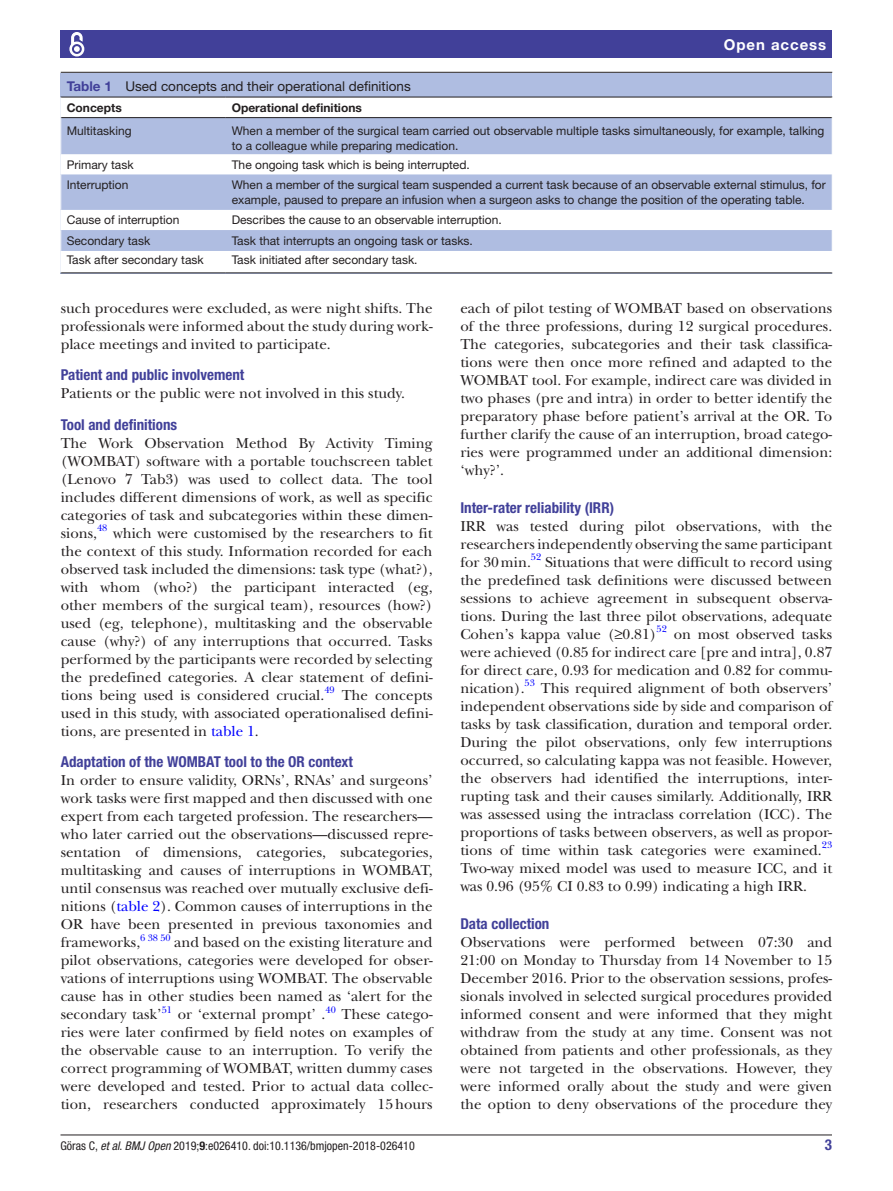
<style>
.page{position:relative;width:893px;height:1191px;background:#fff}
.page>*{position:absolute;margin:0;border:0;box-sizing:border-box;transform-origin:0 0}
.t1{font:15px/18px "New Baskerville";color:#231f20;text-align:justify}
.t2{font:700 condensed 15px "Helvetica Neue LT Std";color:#414099}
.t3{font:700 15px "Helvetica Neue LT Std";letter-spacing:.065em;color:#fff}
.t4{font:13.5px "Helvetica Neue LT Std";color:#231f20}
.t5{font:12px/14.4px "Helvetica Neue LT Std";color:#231f20}
.t6{font:condensed 12px "Helvetica Neue LT Std";color:#231f20}
.t7{font:700 12px "Helvetica Neue LT Std";color:#231f20}
.t8{font:9.9px "New Baskerville";color:#00f}
.s1{font-weight:700;color:#414099}
.s2{color:#00f}
.s3{font-style:italic}
.s4{font-weight:700}
</style>
<div class="page">
<hr style="left:61px;top:1134px;width:771px;height:1px;background:#231f20">
<div style="left:61px;top:31px;width:771px;height:27px;background:#414099"></div>
<svg style="left:69px;top:32px;width:16px;height:25px"></svg>
<div style="left:61px;top:73px;width:771px;height:200px;background:#afbde1"></div>
<hr style="left:61px;top:72px;width:771px;height:1px;background:#231f20">
<div style="left:61px;top:98px;width:771px;height:174px;background:#fff"></div>
<svg style="left:61px;top:118px;width:771px;height:133px"></svg>
<hr style="left:61px;top:97px;width:165px;height:1px;background:#231f20">
<hr style="left:61px;top:117px;width:165px;height:1px;background:#231f20">
<hr style="left:226px;top:97px;width:606px;height:1px;background:#231f20">
<hr style="left:226px;top:117px;width:606px;height:1px;background:#231f20">
<hr style="left:61px;top:272px;width:165px;height:1px;background:#231f20">
<hr style="left:226px;top:272px;width:606px;height:1px;background:#231f20">
<svg style="left:60px;top:97px;width:1px;height:21px"></svg>
<svg style="left:60px;top:154px;width:1px;height:21px"></svg>
<svg style="left:60px;top:210px;width:1px;height:62px"></svg>
<p class="t3" style="left:724px;top:35px;width:104px">Open access</p>
<p class="t4" style="left:67px;top:78px;width:346px"><span class="s1">Table 1</span> Used concepts and their operational definitions</p>
<p class="t7" style="left:67px;top:100px;width:57px">Concepts</p>
<p class="t7" style="left:232px;top:100px;width:132px">Operational definitions</p>
<p class="t5" style="left:67px;top:124px;width:66px">Multitasking</p>
<p class="t5" style="left:232px;top:124px;width:594px">When a member of the surgical team carried out observable multiple tasks simultaneously, for example, talking to a colleague while preparing medication.</p>
<p class="t5" style="left:67px;top:157px;width:68px">Primary task</p>
<p class="t5" style="left:232px;top:157px;width:240px">The ongoing task which is being interrupted.</p>
<p class="t5" style="left:67px;top:178px;width:63px">Interruption</p>
<p class="t5" style="left:232px;top:178px;width:596px">When a member of the surgical team suspended a current task because of an observable external stimulus, for example, paused to prepare an infusion when a surgeon asks to change the position of the operating table.</p>
<p class="t5" style="left:67px;top:213px;width:114px">Cause of interruption</p>
<p class="t5" style="left:232px;top:213px;width:272px">Describes the cause to an observable interruption.</p>
<p class="t5" style="left:67px;top:233px;width:85px">Secondary task</p>
<p class="t5" style="left:232px;top:233px;width:243px">Task that interrupts an ongoing task or tasks.</p>
<p class="t5" style="left:67px;top:252px;width:138px">Task after secondary task</p>
<p class="t5" style="left:232px;top:252px;width:187px">Task initiated after secondary task.</p>
<p class="t1" style="left:61px;top:299px;width:373px">such procedures were excluded, as were night shifts. The professionals were informed about the study during work&shy;place meetings and invited to participate.</p>
<p class="t2" style="left:61px;top:366px;width:185px">Patient and public involvement</p>
<p class="t1" style="left:61px;top:384px;width:346px">Patients or the public were not involved in this study.</p>
<p class="t2" style="left:61px;top:415px;width:118px">Tool and definitions</p>
<p class="t1" style="left:61px;top:434px;width:373px">The Work Observation Method By Activity Timing (WOMBAT) software with a portable touchscreen tablet (Lenovo 7 Tab3) was used to collect data. The tool includes different dimensions of work, as well as specific categories of task and subcategories within these dimen&shy;sions,</p>
<p class="t8" style="left:97px;top:522px;width:12px">48</p>
<p class="t1" style="left:61px;top:524px;width:373px;text-indent:52px">which were customised by the researchers to fit the context of this study. Information recorded for each observed task included the dimensions: task type (what?), with whom (who?) the participant interacted (eg, other members of the surgical team), resources (how?) used (eg, telephone), multitasking and the observable cause (why?) of any interruptions that occurred. Tasks performed by the participants were recorded by selecting the predefined categories. A clear statement of defini&shy;tions being used is considered crucial.</p>
<p class="t8" style="left:324px;top:684px;width:12px">49</p>
<p class="t1" style="left:61px;top:686px;width:373px;text-indent:281px">The concepts used in this study, with associated operationalised defini&shy;tions, are presented in <span class="s2">table 1</span>.</p>
<p class="t2" style="left:61px;top:753px;width:294px">Adaptation of the WOMBAT tool to the OR context</p>
<p class="t1" style="left:61px;top:771px;width:373px">In order to ensure validity, ORNs’, RNAs’ and surgeons’ work tasks were first mapped and then discussed with one expert from each targeted profession. The researchers— who later carried out the observations—discussed repre&shy;sentation of dimensions, categories, subcategories, multitasking and causes of interruptions in WOMBAT, until consensus was reached over mutually exclusive defi&shy;nitions (<span class="s2">table 2</span>). Common causes of interruptions in the OR have been presented in previous taxonomies and frameworks,</p>
<p class="t8" style="left:140px;top:931px;width:32px">6 38 50</p>
<p class="t1" style="left:61px;top:933px;width:373px;text-indent:114px">and based on the existing literature and pilot observations, categories were developed for obser&shy;vations of interruptions using WOMBAT. The observable cause has in other studies been named as ‘alert for the secondary task’<sup>51</sup> or ‘external prompt’ .</p>
<p class="t8" style="left:325px;top:1003px;width:12px">40</p>
<p class="t1" style="left:61px;top:1005px;width:373px;text-indent:281px">These catego&shy;ries were later confirmed by field notes on examples of the observable cause to an interruption. To verify the correct programming of WOMBAT, written dummy cases were developed and tested. Prior to actual data collec&shy;tion, researchers conducted approximately 15hours</p>
<p class="t1" style="left:460px;top:299px;width:373px">each of pilot testing of WOMBAT based on observations of the three professions, during 12 surgical procedures.<br>The categories, subcategories and their task classifica&shy;tions were then once more refined and adapted to the WOMBAT tool. For example, indirect care was divided in two phases (pre and intra) in order to better identify the preparatory phase before patient’s arrival at the OR. To further clarify the cause of an interruption, broad catego&shy;ries were programmed under an additional dimension: ‘why?’.</p>
<p class="t2" style="left:460px;top:498px;width:155px">Inter-rater reliability (IRR)</p>
<p class="t1" style="left:460px;top:517px;width:373px">IRR was tested during pilot observations, with the researchers independently observing the same participant for 30min.</p>
<p class="t8" style="left:531px;top:551px;width:12px">52</p>
<p class="t1" style="left:460px;top:553px;width:373px;text-indent:85px">Situations that were difficult to record using the predefined task definitions were discussed between sessions to achieve agreement in subsequent observa&shy;tions. During the last three pilot observations, adequate Cohen’s kappa value (≥0.81)</p>
<p class="t8" style="left:656px;top:623px;width:12px">52</p>
<p class="t1" style="left:460px;top:625px;width:373px;text-indent:213px">on most observed tasks were achieved (0.85 for indirect care [pre and intra], 0.87 for direct care, 0.93 for medication and 0.82 for commu&shy;nication).</p>
<p class="t8" style="left:525px;top:677px;width:12px">53</p>
<p class="t1" style="left:460px;top:679px;width:373px;text-indent:80px">This required alignment of both observers’ independent observations side by side and comparison of tasks by task classification, duration and temporal order.<br>During the pilot observations, only few interruptions occurred, so calculating kappa was not feasible. However, the observers had identified the interruptions, inter&shy;rupting task and their causes similarly. Additionally, IRR was assessed using the intraclass correlation (ICC). The proportions of tasks between observers, as well as propor&shy;tions of time within task categories were examined.</p>
<p class="t8" style="left:822px;top:839px;width:12px">23</p>
<p class="t1" style="left:460px;top:859px;width:373px">Two-way mixed model was used to measure ICC, and it was 0.96 (95% CI 0.83 to 0.99) indicating a high IRR.</p>
<p class="t2" style="left:460px;top:915px;width:91px">Data collection</p>
<p class="t1" style="left:460px;top:933px;width:373px">Observations were performed between 07:30 and 21:00 on Monday to Thursday from 14 November to 15<br>December 2016. Prior to the observation sessions, profes&shy;sionals involved in selected surgical procedures provided informed consent and were informed that they might withdraw from the study at any time. Consent was not obtained from patients and other professionals, as they were not targeted in the observations. However, they were informed orally about the study and were given the option to deny observations of the procedure they</p>
<p class="t6" style="left:61px;top:1138px;width:356px">Göras C, <span class="s3">et al</span>. <span class="s3">BMJ Open</span> 2019;<span class="s4">9</span>:e026410. doi:10.1136/bmjopen-2018-026410</p>
<p class="t2" style="left:825px;top:1135px;width:9px">3</p>
</div>
